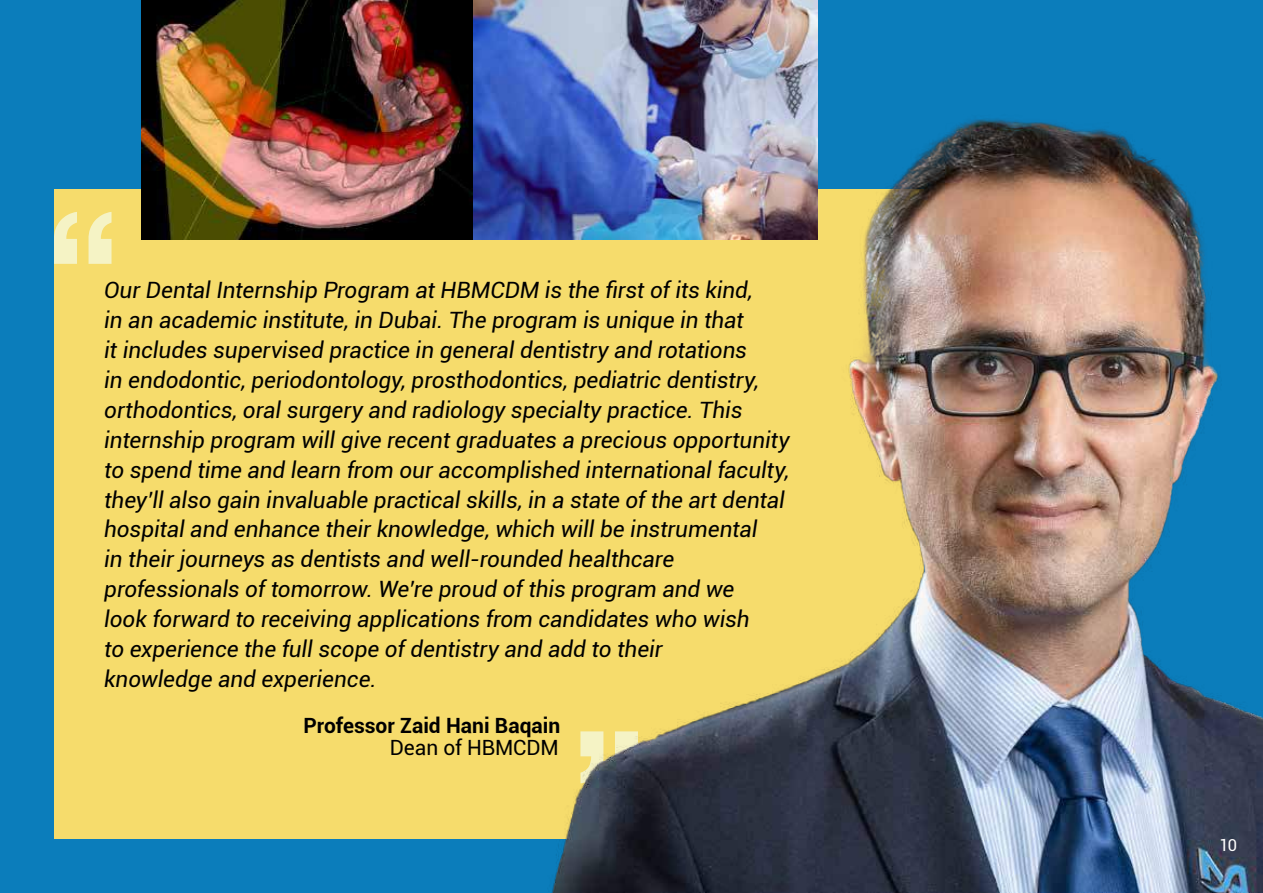
<style>
.page{position:relative;width:1263px;height:893px;background:#0b7dbb}
.page>*{position:absolute;margin:0;border:0;box-sizing:border-box;transform-origin:0 0}
.t1{font:italic 22.5px/30px "Roboto";color:#000}
.t2{font:700 21px "Roboto";color:#000}
.t3{font:21px "Roboto";letter-spacing:-.005em;color:#000}
.t4{font:16.5px "Roboto";color:#fff}
</style>
<div class="page">
<div style="left:54px;top:189px;width:870px;height:650px;background:#f6dc6c"></div>
<svg style="left:54px;top:212px;width:58px;height:52px"></svg>
<img style="left:141px;top:0;width:677px;height:239px">
<img style="left:479px;top:11px;width:784px;height:882px">
<p class="t1" style="left:104px;top:274px;width:687px">Our Dental Internship Program at HBMCDM is the first of its kind,<br>in an academic institute in, Dubai. The program is unique in that<br>it includes supervised practice in general dentistry and rotations<br>in endodontic, periodontology, prosthodontics, pediatric dentistry, orthodontics, oral surgery and radiology specialty practice. This internship program will give recent graduates a precious opportunity to spend time and learn from our accomplished international faculty, they l l’ also gain invaluable practical skills in, a state of the art dental hospital and enhance their knowledge, which will be instrumental<br>in their journeys as dentists and well-rounded healthcare professionals of tomorrow. We r e’ proud of this program and we<br>look forward to receiving applications from candidates who wish<br>to experience the full scope of dentistry and add to their<br>knowledge and experience.</p>
<p class="t2" style="left:304px;top:710px;width:258px">Professor Zaid Hani Baqain</p>
<p class="t3" style="left:390px;top:733px;width:170px">Dean of HBMCDM</p>
<p class="t4" style="left:1219px;top:834px;width:19px">10</p>
</div>
